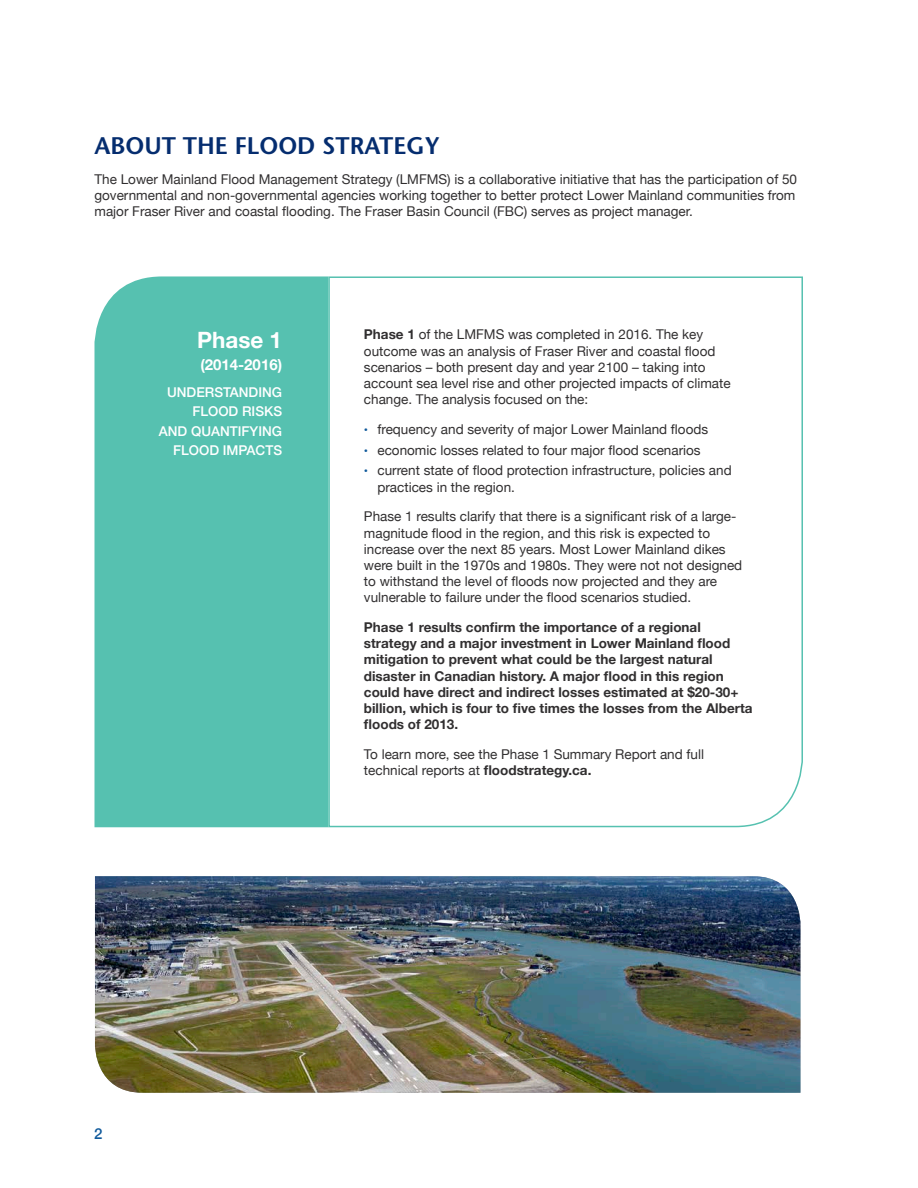
<style>
.page{position:relative;width:918px;height:1188px;background:#fff}
.page>*{position:absolute;margin:0;border:0;box-sizing:border-box;transform-origin:0 0}
.headers{font:600 24px "Stone Sans";color:#052d6f}
.headers2{font:700 22.5px "Helvetica Neue";color:#fff}
.headers2-2{font:700 15px "Helvetica Neue";color:#fff}
.body{font:500 15px "Helvetica Neue";color:#0f599b}
.body-2{font:13.5px/16.2px "Helvetica Neue";color:#312f30}
.body-3{font:700 13.5px/16.2px "Helvetica Neue";color:#312f30}
.Figures{font:500 13.5px/19.5px "Helvetica Neue";color:#fff;text-align:right}
.s1{font-weight:700}
.s2{font-size:12px;color:#0f599b}
</style>
<div class="page">
<div style="left:94px;top:276px;width:234px;height:551px;background:#56c1b0"></div>
<svg style="left:328px;top:276px;width:475px;height:552px"></svg>
<img style="left:95px;top:876px;width:705px;height:217px">
<p class="headers" style="left:94px;top:131px;width:347px">ABOUT THE FLOOD STRATEGY</p>
<p class="body-2" style="left:94px;top:172px;width:704px">The Lower Mainland Flood Management Strategy (LMFMS) is a collaborative initiative that has the participation of 50 governmental and non-governmental agencies working together to better protect Lower Mainland communities from major Fraser River and coastal flooding. The Fraser Basin Council (FBC) serves as project manager.</p>
<p class="headers2" style="left:197px;top:322px;width:87px">Phase 1</p>
<p class="headers2-2" style="left:200px;top:353px;width:83px">(2014-2016)</p>
<p class="Figures" style="left:159px;top:381px;width:125px">UNDERSTANDING<br>FLOOD RISKS<br>AND QUANTIFYING<br>FLOOD IMPACTS</p>
<p class="body-2" style="left:364px;top:327px;width:368px"><span class="s1">Phase 1</span> of the LMFMS was completed in 2016. The key outcome was an analysis of Fraser River and coastal flood scenarios – both present day and year 2100 – taking into account sea level rise and other projected impacts of climate change. The analysis focused on the:</p>
<p class="body-2" style="left:364px;top:422px;width:346px"><span class="s2">•</span> frequency and severity of major Lower Mainland floods</p>
<p class="body-2" style="left:364px;top:442px;width:338px"><span class="s2">•</span> economic losses related to four major flood scenarios</p>
<p class="body-2" style="left:377px;top:463px;width:356px;text-indent:-14px"><span class="s2">•</span> current state of flood protection infrastructure, policies and practices in the region.</p>
<p class="body-2" style="left:364px;top:509px;width:380px">Phase 1 results clarify that there is a significant risk of a large&shy;magnitude flood in the region, and this risk is expected to increase over the next 85 years. Most Lower Mainland dikes were built in the 1970s and 1980s. They were not not designed to withstand the level of floods now projected and they are vulnerable to failure under the flood scenarios studied.</p>
<p class="body-3" style="left:364px;top:620px;width:390px">Phase 1 results confirm the importance of a regional strategy and a major investment in Lower Mainland flood mitigation to prevent what could be the largest natural disaster in Canadian history. A major flood in this region could have direct and indirect losses estimated at $20-30+ billion, which is four to five times the losses from the Alberta floods of 2013.</p>
<p class="body-2" style="left:364px;top:747px;width:342px">To learn more, see the Phase 1 Summary Report and full technical reports at <span class="s1">floodstrategy.ca.</span></p>
<p class="body" style="left:94px;top:1122px;width:10px">2</p>
</div>
